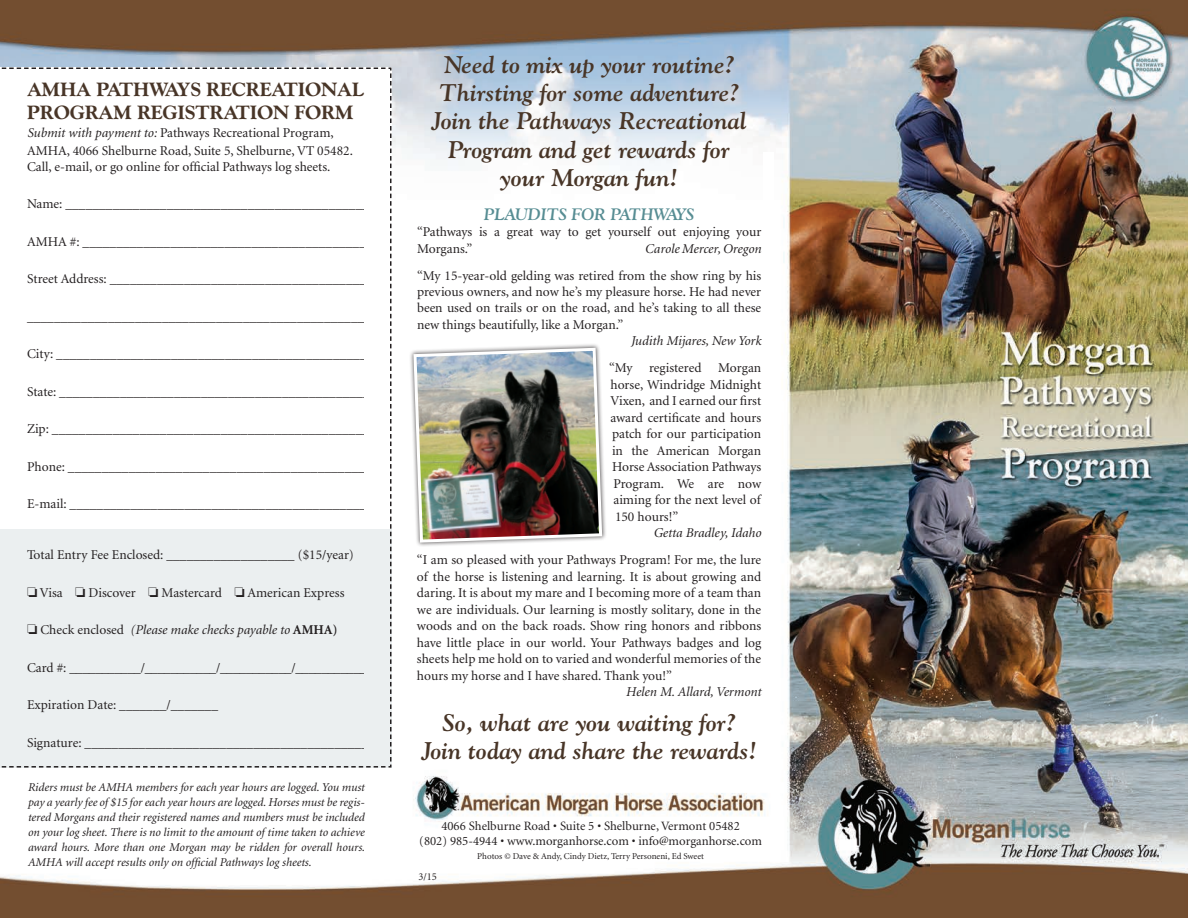
<style>
.page{position:relative;width:1188px;height:918px;background:#fff}
.page>*{position:absolute;margin:0;border:0;box-sizing:border-box;transform-origin:0 0}
.t1{font:italic 700 24px/28.5px "Goudy";color:#483527;text-align:center}
.t2{font:800 19.5px/22.5px "Goudy";letter-spacing:-.01em;color:#483527}
.t3{font:italic 700 16.5px "Goudy";letter-spacing:-.005em;color:#578d93}
.t4{font:13.5px/16.5px "Minion";color:#231f20}
.t5{font:italic 13.5px "Minion";color:#231f20}
.t6{font:12.75px "Minion";color:#231f20}
.t7{font:italic 12px/15px "Minion";color:#231f20;text-align:justify}
.t8{font:10.5px "Minion";color:#231f20}
.t9{font:9px "Minion";color:#231f20}
.s1{font-style:italic}
.s2{font-style:normal}
.s3{font-weight:700;font-style:normal}
</style>
<div class="page">
<img style="left:0;top:0;width:1188px;height:918px">
<div style="left:763px;top:152px;width:10px;height:406px;background:#fff"></div>
<div style="left:406px;top:487px;width:11px;height:71px;background:#fff"></div>
<div style="left:409px;top:344px;width:197px;height:203px;background:#231f20;opacity:.75"></div>
<img style="left:412px;top:346px;width:192px;height:198px">
<svg style="left:0;top:67px;width:392px;height:701px"></svg>
<p class="t2" style="left:27px;top:78px;width:339px">AMHA PATHWAYS RECREATIONAL<br>PROGRAM REGISTRATION FORM</p>
<p class="t4" style="left:27px;top:124px;width:327px;line-height:18px"><span class="s1">Submit with payment to:</span> Pathways Recreational Program,<br>AMHA, 4066 Shelburne Road, Suite 5, Shelburne, VT 05482.</p>
<p class="t4" style="left:27px;top:159px;width:305px">Call, e-mail, or go online for official Pathways log sheets.</p>
<p class="t4" style="left:27px;top:196px;width:344px">Name: _____________________________________________</p>
<p class="t4" style="left:27px;top:234px;width:341px">AMHA #: __________________________________________</p>
<p class="t4" style="left:27px;top:271px;width:341px">Street Address: ______________________________________</p>
<p class="t4" style="left:27px;top:309px;width:339px">__________________________________________________</p>
<p class="t4" style="left:27px;top:346px;width:341px">City: ______________________________________________</p>
<p class="t4" style="left:27px;top:384px;width:344px">State: ______________________________________________</p>
<p class="t4" style="left:27px;top:421px;width:344px">Zip: _______________________________________________</p>
<p class="t4" style="left:27px;top:459px;width:339px">Phone: ____________________________________________</p>
<p class="t4" style="left:27px;top:496px;width:341px">E-mail: ____________________________________________</p>
<p class="t4" style="left:27px;top:547px;width:328px">Total Entry Fee Enclosed: ___________________ ($15/year)</p>
<p class="t4" style="left:27px;top:585px;width:319px">□ Visa □ Discover □ Mastercard □ American Express</p>
<p class="t5" style="left:27px;top:624px;width:312px">□ <span class="s2">Check enclosed</span> (Please make checks payable to <span class="s3">AMHA)</span></p>
<p class="t4" style="left:27px;top:660px;width:341px">Card #: ___________/___________/___________/___________</p>
<p class="t4" style="left:27px;top:697px;width:193px">Expiration Date: _______/_______</p>
<p class="t4" style="left:27px;top:735px;width:343px">Signature: __________________________________________</p>
<p class="t7" style="left:28px;top:780px;width:338px">Riders must be AMHA members for each year hours are logged. You must pay a yearly fee of $15 for each year hours are logged. Horses must be regis&shy;tered Morgans and their registered names and numbers must be included on your log sheet. There is no limit to the amount of time taken to achieve award hours. More than one Morgan may be ridden for overall hours.<br>AMHA will accept results only on official Pathways log sheets.</p>
<p class="t1" style="left:432px;top:49px;width:317px">Need to mix up your routine?<br>Thirsting for some adventure?<br>Join the Pathways Recreational<br>Program and get rewards for</p>
<p class="t1" style="left:500px;top:163px;width:179px">your Morgan fun!</p>
<p class="t3" style="left:484px;top:204px;width:212px">PLAUDITS FOR PATHWAYS</p>
<p class="t4" style="left:417px;top:224px;width:346px">“Pathways is a great way to get yourself out enjoying your<br>Morgans.”</p>
<p class="t5" style="left:645px;top:242px;width:118px">Carole Mercer, Oregon</p>
<p class="t4" style="left:417px;top:267px;width:346px;text-align:justify">“My 15-year-old gelding was retired from the show ring by his previous owners, and now he’s my pleasure horse. He had never been used on trails or on the road, and he’s taking to all these new things beautifully, like a Morgan.”</p>
<p class="t5" style="left:631px;top:335px;width:132px">Judith Mijares, New York</p>
<p class="t4" style="left:609px;top:360px;width:154px">“My registered Morgan</p>
<p class="t4" style="left:611px;top:377px;width:152px">horse, Windridge Midnight</p>
<p class="t4" style="left:611px;top:393px;width:152px">Vixen, and I earned our first</p>
<p class="t4" style="left:611px;top:410px;width:152px">award certificate and hours</p>
<p class="t4" style="left:612px;top:426px;width:151px">patch for our participation</p>
<p class="t4" style="left:612px;top:443px;width:151px">in the American Morgan</p>
<p class="t4" style="left:612px;top:459px;width:151px">Horse Association Pathways</p>
<p class="t4" style="left:614px;top:476px;width:149px">Program. We are now</p>
<p class="t4" style="left:614px;top:492px;width:149px">aiming for the next level of</p>
<p class="t4" style="left:615px;top:509px;width:65px">150 hours!”</p>
<p class="t5" style="left:653px;top:526px;width:109px">Getta Bradley, Idaho</p>
<p class="t4" style="left:417px;top:552px;width:346px;text-align:justify">“I am so pleased with your Pathways Program! For me, the lure of the horse is listening and learning. It is about growing and daring. It is about my mare and I becoming more of a team than we are individuals. Our learning is mostly solitary, done in the woods and on the back roads. Show ring honors and ribbons have little place in our world. Your Pathways badges and log sheets help me hold on to varied and wonderful memories of the hours my horse and I have shared. Thank you!”</p>
<p class="t5" style="left:626px;top:685px;width:137px">Helen M. Allard, Vermont</p>
<p class="t1" style="left:443px;top:708px;width:294px">So, what are you waiting for?</p>
<p class="t1" style="left:421px;top:736px;width:337px">Join today and share the rewards!</p>
<p class="t6" style="left:441px;top:820px;width:300px">4066 Shelburne Road • Suite 5 • Shelburne, Vermont 05482</p>
<p class="t6" style="left:419px;top:835px;width:344px">(802) 985-4944 • www.morganhorse.com • info@morganhorse.com</p>
<p class="t9" style="left:477px;top:851px;width:228px">Photos © Dave &amp; Andy, Cindy Dietz, Terry Personeni, Ed Sweet</p>
<p class="t8" style="left:418px;top:871px;width:20px">3/15</p>
</div>
